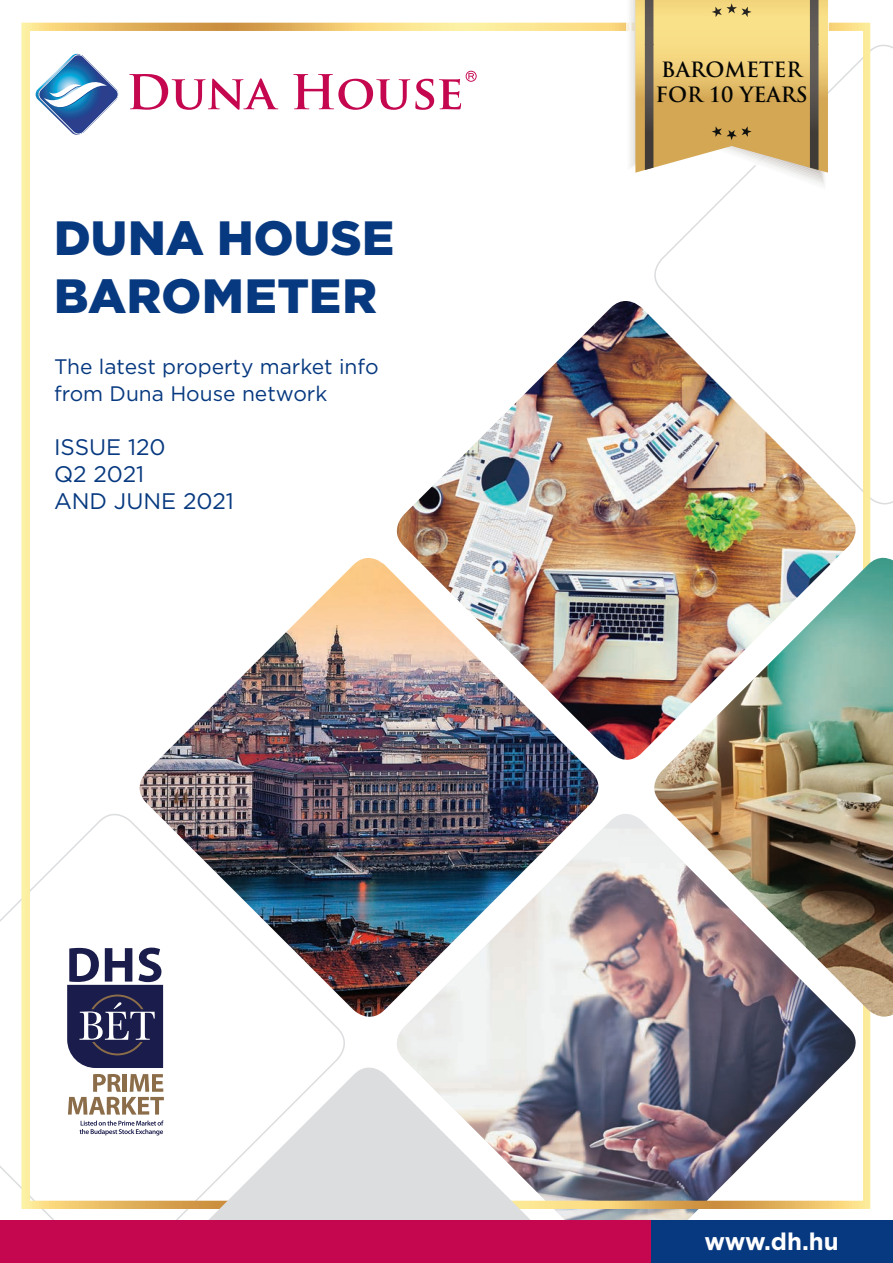
<style>
.page{position:relative;width:893px;height:1263px;background:#fff}
.page>*{position:absolute;margin:0;border:0;box-sizing:border-box;transform-origin:0 0}
.t1{font:900 48px/57.6px "Gotham";letter-spacing:.005em;color:#073980}
.t2{font:700 24px "Gotham";color:#fff}
.t3{font:22.5px/27px "Gotham";color:#073980}
.t4{font:21px/27px "Gotham";color:#073980}
.t5{font:700 20.55px/24.6px "Trajan Pro";color:#040503}
</style>
<div class="page">
<svg style="left:870px;top:37px;width:23px;height:475px"></svg>
<img style="left:21px;top:23px;width:849px;height:1186px">
<svg style="left:132px;top:1059px;width:475px;height:161px"></svg>
<div style="left:650px;top:1220px;width:243px;height:43px;background:#073980"></div>
<div style="left:0;top:1220px;width:650px;height:43px;background:#c50750"></div>
<img style="left:645px;top:558px;width:248px;height:461px">
<svg style="left:626px;top:0;width:203px;height:192px"></svg>
<h1 class="t1" style="left:54px;top:209px;width:342px">DUNA HOUSE<br>BAROMETER</h1>
<p class="t4" style="left:54px;top:352px;width:326px">The latest property market info from Duna House network</p>
<p class="t3" style="left:54px;top:433px;width:181px">Issue 120<br>Q2 2021<br>and June 2021</p>
<p class="t5" style="left:655px;top:58px;width:154px">BAROMETER<br>FOR 10 YEARS</p>
<p class="t2" style="left:704px;top:1225px;width:136px">www.dh.hu</p>
</div>
